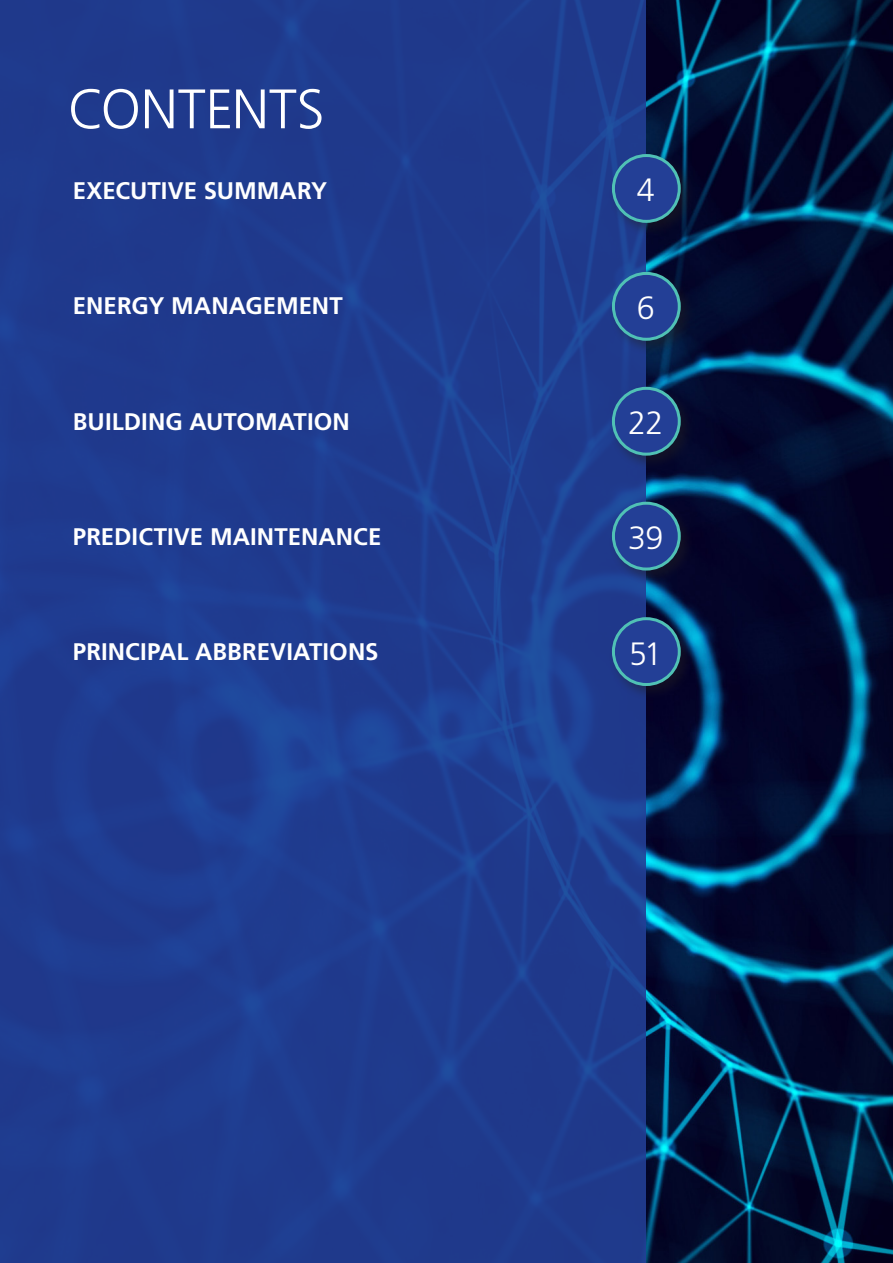
<style>
.page{position:relative;width:893px;height:1263px;background:#fff}
.page>*{position:absolute;margin:0;border:0;box-sizing:border-box;transform-origin:0 0}
.main_heading{font:55.5px "Frutiger LT 45 Lt";letter-spacing:-.005em;color:#fff}
.sub-head{font:32.25px "Frutiger LT 45 Lt";color:#fff}
.bodycopy{font:700 24px "Frutiger LT Std";color:#fff}
</style>
<div class="page">
<img style="left:646px;top:0;width:247px;height:1263px">
<div style="left:0;top:0;width:646px;height:1263px;background:#1f3a8d"></div>
<div style="left:609px;top:151px;width:87px;height:87px;background:#231f20;opacity:.45"></div>
<div style="left:613px;top:156px;width:66px;height:65px;background:#233f96;border-radius:50%"></div>
<div style="left:612px;top:154px;width:69px;height:69px;border:3px solid #50c1b5;border-radius:50%"></div>
<div style="left:609px;top:269px;width:87px;height:87px;background:#231f20;opacity:.45"></div>
<div style="left:613px;top:273px;width:66px;height:66px;background:#233f96;border-radius:50%"></div>
<div style="left:612px;top:272px;width:69px;height:69px;border:3px solid #50c1b5;border-radius:50%"></div>
<div style="left:609px;top:384px;width:87px;height:87px;background:#231f20;opacity:.45"></div>
<div style="left:613px;top:388px;width:66px;height:66px;background:#233f96;border-radius:50%"></div>
<div style="left:612px;top:387px;width:69px;height:69px;border:3px solid #50c1b5;border-radius:50%"></div>
<div style="left:609px;top:499px;width:87px;height:87px;background:#231f20;opacity:.45"></div>
<div style="left:613px;top:503px;width:66px;height:66px;background:#233f96;border-radius:50%"></div>
<div style="left:612px;top:502px;width:69px;height:68px;border:3px solid #50c1b5;border-radius:50%"></div>
<div style="left:609px;top:614px;width:87px;height:87px;background:#231f20;opacity:.45"></div>
<div style="left:613px;top:619px;width:66px;height:65px;background:#233f96;border-radius:50%"></div>
<div style="left:612px;top:617px;width:69px;height:69px;border:3px solid #50c1b5;border-radius:50%"></div>
<p class="main_heading" style="left:68px;top:78px;width:258px">CONTENTS</p>
<p class="bodycopy" style="left:73px;top:177px;width:256px">EXECUTIVE SUMMARY</p>
<p class="sub-head" style="left:637px;top:172px;width:19px">4</p>
<p class="bodycopy" style="left:73px;top:292px;width:271px">ENERGY MANAGEMENT</p>
<p class="sub-head" style="left:637px;top:290px;width:19px">6</p>
<p class="bodycopy" style="left:73px;top:407px;width:278px">BUILDING AUTOMATION</p>
<p class="sub-head" style="left:628px;top:405px;width:37px">22</p>
<p class="bodycopy" style="left:73px;top:522px;width:310px">PREDICTIVE MAINTENANCE</p>
<p class="sub-head" style="left:628px;top:520px;width:37px">39</p>
<p class="bodycopy" style="left:73px;top:637px;width:307px">PRINCIPAL ABBREVIATIONS</p>
<p class="sub-head" style="left:629px;top:635px;width:35px">51</p>
</div>
